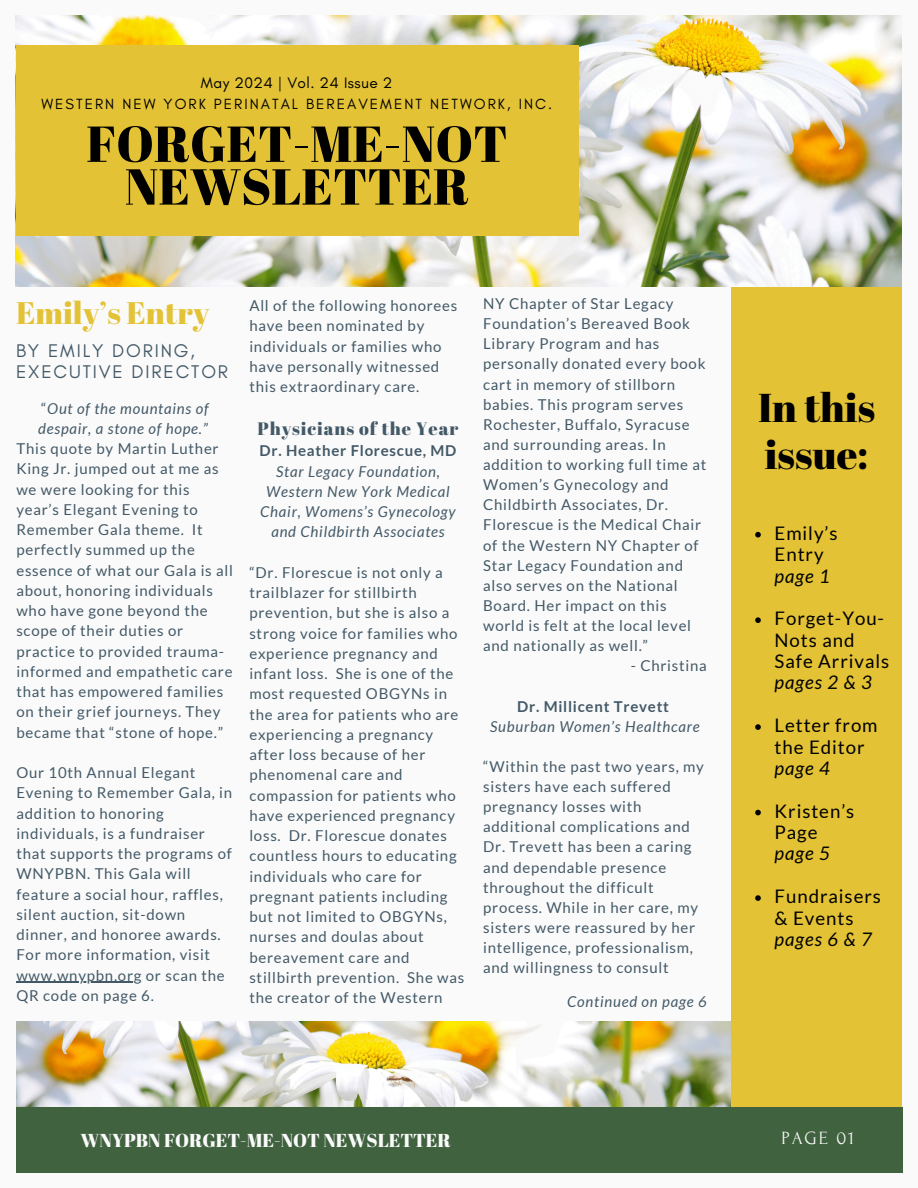
<style>
.page{position:relative;width:918px;height:1188px;background:#fafafa}
.page>*{position:absolute;margin:0;border:0;box-sizing:border-box;transform-origin:0 0}
.t1{font:50.4px/42.8px "Abril Fatface";color:#000;text-align:center}
.t2{font:40.2px/47.2px "Abril Fatface";color:#000}
.t3{font:31.2px "Abril Fatface";color:#e3c235}
.t4{font:18.75px/21.3px "Lato";letter-spacing:.05em;color:#000}
.t5{font:18.75px/21.3px "Glacial Indifference";letter-spacing:.1em;color:#435967}
.t6{font:18.75px "Abril Fatface";color:#fafafa}
.t7{font:18.6px "Forum";letter-spacing:.1em;color:#fafafa}
.t8{font:18px "Abril Fatface";letter-spacing:.05em;color:#435967}
.t9{font:15.45px "Glacial Indifference";letter-spacing:.03em;color:#000}
.t10{font:15px/20.2px "Lato";letter-spacing:.05em;color:#435967}
.t11{font:italic 15px/20.2px "Lato";letter-spacing:.05em;color:#435967;text-align:center}
.t12{font:15px "Glacial Indifference";letter-spacing:.135em;color:#000}
.s1{font-style:normal}
.s2{font-weight:700;font-style:normal}
.s3{font-style:italic}
</style>
<div class="page">
<img style="left:16px;top:1021px;width:715px;height:86px">
<div style="left:731px;top:268px;width:171px;height:899px;background:#e3c235"></div>
<img style="left:16px;top:16px;width:886px;height:271px">
<div style="left:16px;top:45px;width:563px;height:190px;background:#e3c235"></div>
<div style="left:16px;top:1107px;width:887px;height:66px;background:#40623f"></div>
<hr style="left:16px;top:982px;width:126px;height:1px;background:#435967">
<svg style="left:755px;top:532px;width:6px;height:6px"></svg>
<svg style="left:755px;top:617px;width:6px;height:6px"></svg>
<svg style="left:755px;top:724px;width:6px;height:6px"></svg>
<svg style="left:755px;top:810px;width:6px;height:5px"></svg>
<svg style="left:755px;top:895px;width:6px;height:6px"></svg>
<p class="t9" style="left:201px;top:73px;width:193px">May 2024 | Vol. 24 Issue 2</p>
<p class="t12" style="left:41px;top:95px;width:512px">WESTERN NEW YORK PERINATAL BEREAVEMENT NETWORK, INC.</p>
<p class="t1" style="left:86px;top:121px;width:423px">FORGET-ME-NOT<br>NEWSLETTER</p>
<h2 class="t3" style="left:16px;top:291px;width:195px">Emily’s Entry</h2>
<p class="t5" style="left:16px;top:340px;width:214px">BY EMILY DORING,<br>EXECUTIVE DIRECTOR</p>
<p class="t11" style="left:38px;top:398px;width:172px;text-align:left"><span class="s1">“</span>Out of the mountains of despair, a stone of hope.”</p>
<p class="t10" style="left:16px;top:438px;width:218px">This quote by Martin Luther<br>King Jr. jumped out at me as we were looking for this year’s Elegant Evening to<br>Remember Gala theme. It perfectly summed up the essence of what our Gala is all about, honoring individuals who have gone beyond the scope of their duties or practice to provided trauma&shy;informed and empathetic care that has empowered families on their grief journeys. They became that “stone of hope.”</p>
<p class="t10" style="left:16px;top:762px;width:217px">Our 10th Annual Elegant<br>Evening to Remember Gala, in addition to honoring individuals, is a fundraiser that supports the programs of<br>WNYPBN. This Gala will feature a social hour, raffles, silent auction, sit-down dinner, and honoree awards.<br>For more information, visit</p>
<p class="t10" style="left:16px;top:965px;width:210px">www.wnypbn.org or scan the<br>QR code on page 6.</p>
<p class="t10" style="left:249px;top:295px;width:209px">All of the following honorees have been nominated by individuals or families who have personally witnessed this extraordinary care.</p>
<p class="t8" style="left:257px;top:416px;width:202px">Physicians of the Year</p>
<p class="t11" style="left:260px;top:440px;width:198px"><span class="s2">Dr. Heather Florescue, MD<br></span>Star Legacy Foundation,<br>Western New York Medical<br>Chair, Womens’s Gynecology and Childbirth Associates</p>
<p class="t10" style="left:249px;top:562px;width:216px">“Dr. Florescue is not only a trailblazer for stillbirth prevention, but she is also a strong voice for families who experience pregnancy and infant loss. She is one of the most requested OBGYNs in the area for patients who are experiencing a pregnancy after loss because of her phenomenal care and compassion for patients who have experienced pregnancy loss. Dr. Florescue donates countless hours to educating individuals who care for pregnant patients including but not limited to OBGYNs, nurses and doulas about bereavement care and stillbirth prevention. She was the creator of the Western</p>
<p class="t10" style="left:483px;top:293px;width:225px">NY Chapter of Star Legacy<br>Foundation’s Bereaved Book<br>Library Program and has personally donated every book cart in memory of stillborn babies. This program serves<br>Rochester, Buffalo, Syracuse and surrounding areas. In addition to working full time at<br>Women’s Gynecology and<br>Childbirth Associates, Dr.<br>Florescue is the Medical Chair of the Western NY Chapter of<br>Star Legacy Foundation and also serves on the National<br>Board. Her impact on this world is felt at the local level and nationally as well.”</p>
<p class="t10" style="left:631px;top:655px;width:77px">- Christina</p>
<h4 class="t11" style="left:490px;top:696px;width:211px"><span class="s2">Dr. Millicent Trevett<br></span>Suburban Women’s Healthcare</h4>
<h4 class="t10" style="left:483px;top:756px;width:222px">“Within the past two years, my sisters have each suffered pregnancy losses with additional complications and<br>Dr. Trevett has been a caring and dependable presence throughout the difficult process. While in her care, my sisters were reassured by her intelligence, professionalism, and willingness to consult</h4>
<p class="t11" style="left:567px;top:991px;width:141px">Continued on page 6</p>
<p class="t2" style="left:758px;top:383px;width:119px">In this issue:</p>
<h3 class="t4" style="left:775px;top:522px;width:64px">Emily’s<br>Entry <span class="s3">page 1</span></h3>
<h4 class="t4" style="left:775px;top:607px;width:116px">Forget-You-<br>Nots and<br>Safe Arrivals <span class="s3">pages 2 &amp; 3</span></h4>
<p class="t4" style="left:775px;top:714px;width:105px">Letter from the Editor <span class="s3">page 4</span></p>
<p class="t4" style="left:775px;top:800px;width:81px">Kristen’s<br>Page <span class="s3">page 5</span></p>
<p class="t4" style="left:775px;top:885px;width:108px">Fundraisers &amp; Events <span class="s3">pages 6 &amp; 7</span></p>
<h1 class="t6" style="left:81px;top:1127px;width:372px">WNYPBN FORGET-ME-NOT NEWSLETTER</h1>
<h6 class="t7" style="left:781px;top:1128px;width:74px">PAGE 01</h6>
</div>
